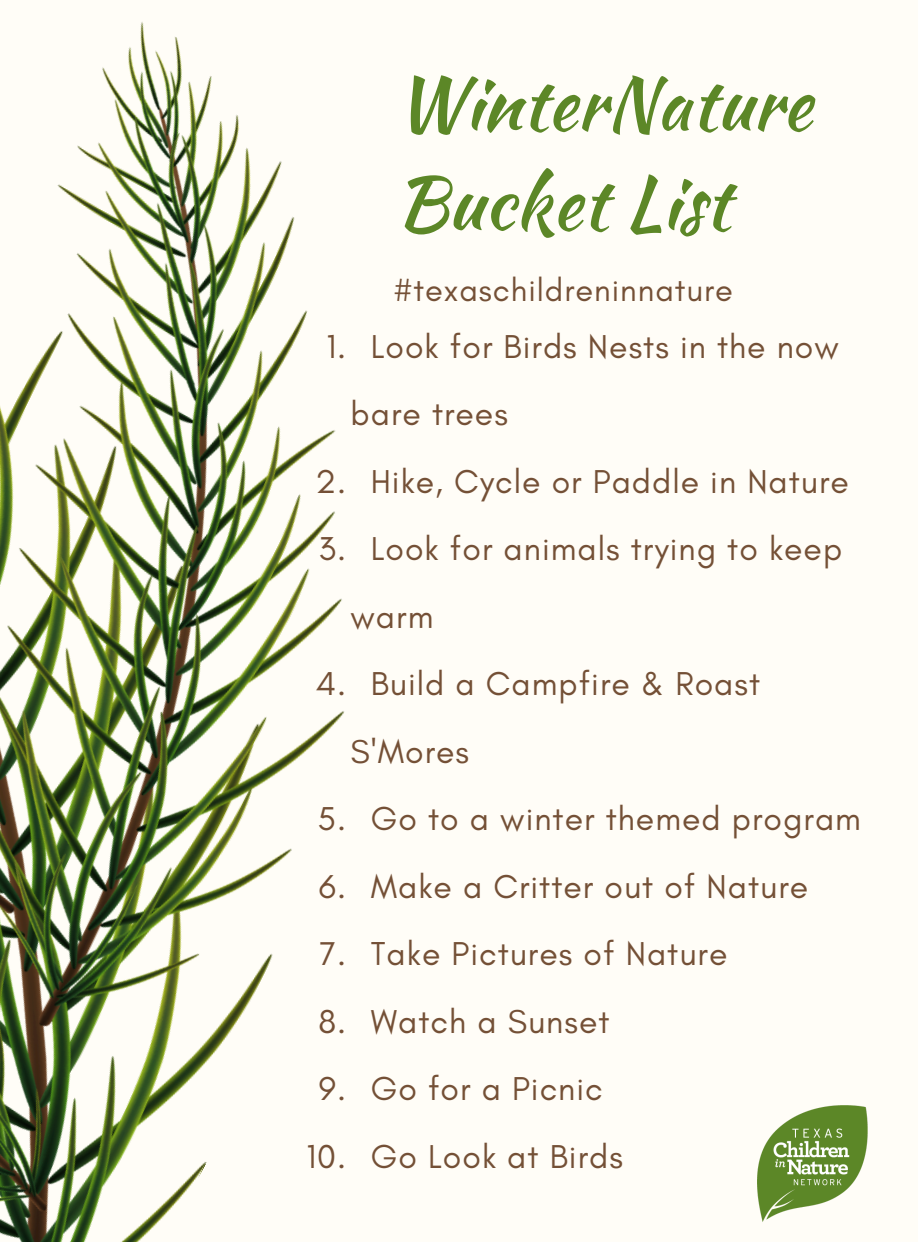
<style>
.page{position:relative;width:918px;height:1242px;background:#fffdf7}
.page>*{position:absolute;margin:0;border:0;box-sizing:border-box;transform-origin:0 0}
.t1{font:73.2px/99.6px "Kaushan Script";color:#5c8727}
.t2{font:33.75px/67.5px "Glacial Indifference";letter-spacing:.03em;color:#745036}
.t3{font:32.55px "Glacial Indifference";letter-spacing:.03em;color:#745036}
</style>
<div class="page">
<img style="left:757px;top:1105px;width:111px;height:117px">
<img style="left:0;top:22px;width:344px;height:1220px">
<p class="t1" style="left:395px;top:53px;width:418px">WinterNature<br>Bucket List</p>
<p class="t3" style="left:394px;top:271px;width:340px">#texaschildreninnature</p>
<p class="t2" style="left:326px;top:312px;width:21px">1.</p>
<p class="t2" style="left:351px;top:312px;width:490px;text-indent:20px">Look for Birds Nests in the now bare trees</p>
<h1 class="t2" style="left:315px;top:447px;width:535px">2. Hike, Cycle or Paddle in Nature</h1>
<p class="t2" style="left:351px;top:515px;width:493px;text-indent:20px">Look for animals trying to keep warm</p>
<p class="t2" style="left:319px;top:515px;width:29px">3.</p>
<p class="t2" style="left:316px;top:650px;width:32px">4.</p>
<p class="t2" style="left:351px;top:650px;width:411px;text-indent:20px">Build a Campfire &amp; Roast<br>S'Mores</p>
<p class="t2" style="left:318px;top:785px;width:545px">5. Go to a winter themed program</p>
<p class="t2" style="left:319px;top:852px;width:491px">6. Make a Critter out of Nature</p>
<p class="t2" style="left:320px;top:920px;width:409px">7. Take Pictures of Nature</p>
<p class="t2" style="left:318px;top:987px;width:293px">8. Watch a Sunset</p>
<p class="t2" style="left:319px;top:1055px;width:285px">9. Go for a Picnic</p>
<p class="t2" style="left:307px;top:1122px;width:318px">10. Go Look at Birds</p>
</div>
